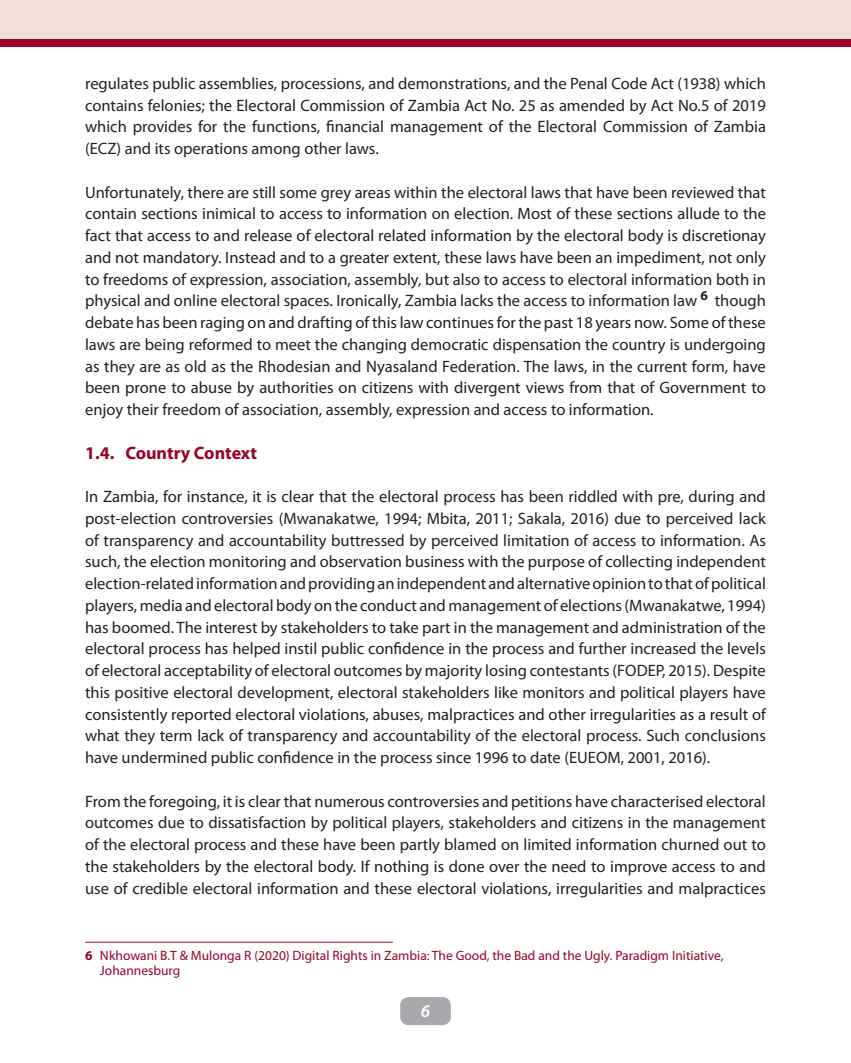
<style>
.page{position:relative;width:851px;height:1063px;background:#fff}
.page>*{position:absolute;margin:0;border:0;box-sizing:border-box;transform-origin:0 0}
.t1{font:700 18px "Myriad Pro";letter-spacing:-.005em;color:#9b0227}
.t2{font:italic 600 18px "Myriad Pro";color:#fff}
.t3{font:16.5px/21.8px "Myriad Pro";color:#231f20;text-align:justify}
.t4{font:13.5px/15px "Myriad Pro";color:#9b0227}
.s1{font-weight:700}
</style>
<div class="page">
<div style="left:400px;top:997px;width:50px;height:28px;background:#a8a9ad;border-radius:9px"></div>
<hr style="left:85px;top:942px;width:308px;height:1px;background:#9b0227">
<div style="left:0;top:0;width:850px;height:43px;background:#f3e0dc"></div>
<div style="left:0;top:39px;width:850px;height:8px;background:#9b0227"></div>
<p class="t3" style="left:85px;top:72px;width:682px">regulates public assemblies, processions, and demonstrations, and the Penal Code Act (1938) which contains felonies; the Electoral Commission of Zambia Act No. 25 as amended by Act No.5 of 2019 which provides for the functions, financial management of the Electoral Commission of Zambia (ECZ) and its operations among other laws.</p>
<p class="t3" style="left:85px;top:181px;width:682px">Unfortunately, there are still some grey areas within the electoral laws that have been reviewed that contain sections inimical to access to information on election. Most of these sections allude to the fact that access to and release of electoral related information by the electoral body is discretionay and not mandatory. Instead and to a greater extent, these laws have been an impediment, not only to freedoms of expression, association, assembly, but also to access to electoral information both in physical and online electoral spaces. Ironically, Zambia lacks the access to information law <sup>6</sup> though debate has been raging on and drafting of this law continues for the past 18 years now. Some of these laws are being reformed to meet the changing democratic dispensation the country is undergoing as they are as old as the Rhodesian and Nyasaland Federation. The laws, in the current form, have been prone to abuse by authorities on citizens with divergent views from that of Government to enjoy their freedom of association, assembly, expression and access to information.</p>
<p class="t1" style="left:85px;top:441px;width:173px">1.4. Country Context</p>
<p class="t3" style="left:85px;top:485px;width:682px">In Zambia, for instance, it is clear that the electoral process has been riddled with pre, during and post-election controversies (Mwanakatwe, 1994; Mbita, 2011; Sakala, 2016) due to perceived lack of transparency and accountability buttressed by perceived limitation of access to information. As such, the election monitoring and observation business with the purpose of collecting independent election-related information and providing an independent and alternative opinion to that of political players, media and electoral body on the conduct and management of elections (Mwanakatwe, 1994) has boomed. The interest by stakeholders to take part in the management and administration of the electoral process has helped instil public confidence in the process and further increased the levels of electoral acceptability of electoral outcomes by majority losing contestants (FODEP, 2015). Despite this positive electoral development, electoral stakeholders like monitors and political players have consistently reported electoral violations, abuses, malpractices and other irregularities as a result of what they term lack of transparency and accountability of the electoral process. Such conclusions have undermined public confidence in the process since 1996 to date (EUEOM, 2001, 2016).</p>
<p class="t3" style="left:85px;top:790px;width:682px">From the foregoing, it is clear that numerous controversies and petitions have characterised electoral outcomes due to dissatisfaction by political players, stakeholders and citizens in the management of the electoral process and these have been partly blamed on limited information churned out to the stakeholders by the electoral body. If nothing is done over the need to improve access to and use of credible electoral information and these electoral violations, irregularities and malpractices</p>
<p class="t4" style="left:100px;top:948px;width:625px;text-indent:-15px"><span class="s1">6</span> Nkhowani B.T &amp; Mulonga R (2020) Digital Rights in Zambia: The Good, the Bad and the Ugly. Paradigm Initiative,<br>Johannesburg</p>
<p class="t2" style="left:421px;top:999px;width:11px">6</p>
</div>
